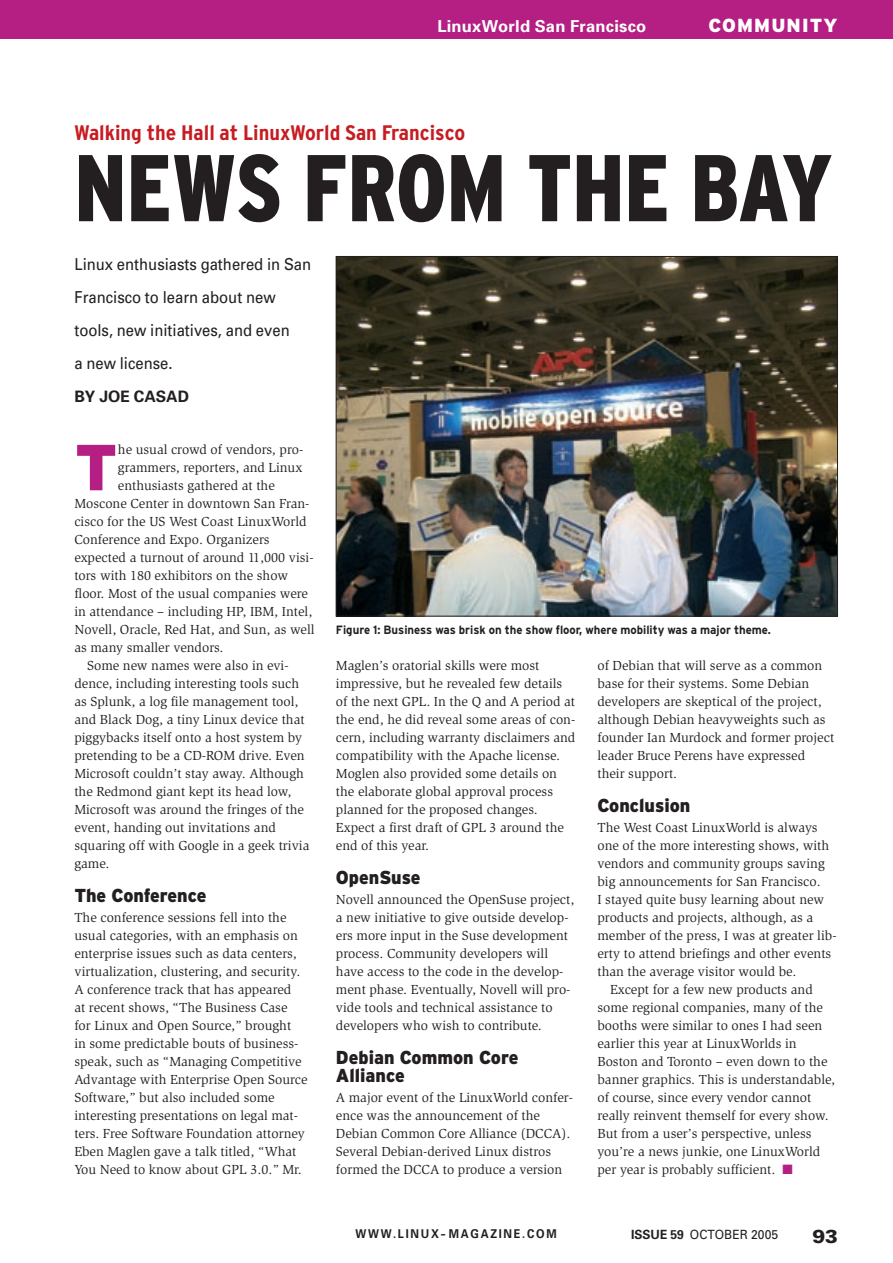
<style>
.page{position:relative;width:893px;height:1263px;background:#fff}
.page>*{position:absolute;margin:0;border:0;box-sizing:border-box;transform-origin:0 0}
._60_T{font:900 condensed 94.5px "Interstate";color:#231f20;scale:.95 1}
._12_L_Initial{font:900 64.95px "Interstate";color:#b51e83}
._62_TD{font:700 condensed 21px "Interstate";color:#c61c22;scale:1.1 1}
._95_R{font:900 18.9px "Interstate";letter-spacing:.06em;color:#fff}
.Pagina{font:900 18.9px "Univers";color:#231f20}
._19_ZT{font:900 18.75px/18px "Interstate";color:#231f20;scale:.95 1}
._65_V{font:16.5px/33px "Univers";color:#231f20;scale:.9 1}
._95_RSW{font:700 16.5px "Univers";letter-spacing:.015em;color:#fff}
._65_V-2{font:700 15.75px "Univers";color:#231f20}
._11_L_ohne{font:13.5px/18px "Slimbach";color:#231f20}
._10_L{font:13.5px/18px "Slimbach";color:#231f20}
._12_L_Initial-2{font:13.5px "Slimbach";color:#231f20}
.Marginalie{font:12.75px "Univers";color:#231f20;scale:.95 1}
.Maginalie_URL{font:700 12.15px "Univers";letter-spacing:.16em;color:#231f20;scale:.9 1}
._50_B{font:700 12px "Interstate";color:#231f20;scale:.95 1}
.s1{color:#b51e83}
.s2{font-weight:700}
</style>
<div class="page">
<img style="left:338px;top:258px;width:498px;height:356px">
<div style="left:0;top:0;width:893px;height:38px;background:#b51e83"></div>
<p class="_95_RSW" style="left:437px;top:16px;width:210px">LinuxWorld San Francisco</p>
<p class="_95_R" style="left:709px;top:15px;width:131px">COMMUNITY</p>
<p class="_62_TD" style="left:74px;top:121px;width:357px">Walking the Hall at LinuxWorld San Francisco</p>
<p class="_60_T" style="left:74px;top:136px;width:799px">NEWS FROM THE BAY</p>
<p class="_65_V" style="left:74px;top:247px;width:265px">Linux enthusiasts gathered in San<br>Francisco to learn about new tools, new initiatives, and even<br>a new license.</p>
<p class="_65_V-2" style="left:74px;top:386px;width:116px">BY JOE CASAD</p>
<p class="_12_L_Initial" style="left:74px;top:430px;width:45px">T</p>
<p class="_12_L_Initial-2" style="left:118px;top:442px;width:187px">he usual crowd of vendors, pro-</p>
<p class="_12_L_Initial-2" style="left:118px;top:460px;width:186px">grammers, reporters, and Linux</p>
<p class="_12_L_Initial-2" style="left:118px;top:478px;width:158px">enthusiasts gathered at the</p>
<p class="_12_L_Initial-2" style="left:74px;top:496px;width:237px">Moscone Center in downtown San Fran-</p>
<p class="_12_L_Initial-2" style="left:74px;top:514px;width:234px">cisco for the US West Coast LinuxWorld</p>
<p class="_12_L_Initial-2" style="left:74px;top:532px;width:197px">Conference and Expo. Organizers</p>
<p class="_12_L_Initial-2" style="left:74px;top:550px;width:241px">expected a turnout of around 11,000 visi-</p>
<p class="_12_L_Initial-2" style="left:74px;top:568px;width:215px">tors with 180 exhibitors on the show</p>
<p class="_12_L_Initial-2" style="left:74px;top:586px;width:235px">floor. Most of the usual companies were</p>
<p class="_12_L_Initial-2" style="left:74px;top:604px;width:239px">in attendance – including HP, IBM, Intel,</p>
<p class="_12_L_Initial-2" style="left:74px;top:622px;width:242px">Novell, Oracle, Red Hat, and Sun, as well</p>
<p class="_12_L_Initial-2" style="left:74px;top:640px;width:151px">as many smaller vendors.</p>
<p class="_10_L" style="left:74px;top:657px;width:237px;text-indent:13px">Some new names were also in evi&shy;dence, including interesting tools such as Splunk, a log file management tool, and Black Dog, a tiny Linux device that piggybacks itself onto a host system by pretending to be a CD-ROM drive. Even Microsoft couldn’t stay away. Although the Redmond giant kept its head low, Microsoft was around the fringes of the event, handing out invitations and squaring off with Google in a geek trivia game.</p>
<p class="_19_ZT" style="left:74px;top:886px;width:141px">The Conference</p>
<p class="_11_L_ohne" style="left:74px;top:909px;width:228px">The conference sessions fell into the usual categories, with an emphasis on enterprise issues such as data centers, virtualization, clustering, and security.</p>
<p class="_11_L_ohne" style="left:74px;top:981px;width:235px">A conference track that has appeared<br>at recent shows, “The Business Case<br>for Linux and Open Source,” brought<br>in some predictable bouts of business&shy;speak, such as “Managing Competitive Advantage with Enterprise Open Source Software,” but also included some interesting presentations on legal mat&shy;ters. Free Software Foundation attorney Eben Maglen gave a talk titled, “What You Need to know about GPL 3.0.” Mr.</p>
<p class="_50_B" style="left:336px;top:623px;width:459px">Figure 1: Business was brisk on the show floor, where mobility was a major theme.</p>
<p class="_11_L_ohne" style="left:336px;top:657px;width:241px">Maglen’s oratorial skills were most impressive, but he revealed few details of the next GPL. In the Q and A period at the end, he did reveal some areas of con&shy;cern, including warranty disclaimers and compatibility with the Apache license.<br>Moglen also provided some details on the elaborate global approval process planned for the proposed changes.<br>Expect a first draft of GPL 3 around the end of this year.</p>
<p class="_19_ZT" style="left:336px;top:868px;width:91px">OpenSuse</p>
<p class="_11_L_ohne" style="left:336px;top:891px;width:240px">Novell announced the OpenSuse project, a new initiative to give outside develop&shy;ers more input in the Suse development process. Community developers will have access to the code in the develop&shy;ment phase. Eventually, Novell will pro&shy;vide tools and technical assistance to developers who wish to contribute.</p>
<p class="_19_ZT" style="left:336px;top:1048px;width:194px">Debian Common Core<br>Alliance</p>
<p class="_11_L_ohne" style="left:336px;top:1089px;width:239px">A major event of the LinuxWorld confer&shy;ence was the announcement of the Debian Common Core Alliance (DCCA).<br>Several Debian-derived Linux distros formed the DCCA to produce a version</p>
<p class="_11_L_ohne" style="left:597px;top:657px;width:238px">of Debian that will serve as a common base for their systems. Some Debian developers are skeptical of the project, although Debian heavyweights such as founder Ian Murdock and former project leader Bruce Perens have expressed their support.</p>
<p class="_19_ZT" style="left:597px;top:796px;width:99px">Conclusion</p>
<p class="_11_L_ohne" style="left:597px;top:819px;width:241px">The West Coast LinuxWorld is always one of the more interesting shows, with vendors and community groups saving big announcements for San Francisco.<br>I stayed quite busy learning about new products and projects, although, as a member of the press, I was at greater lib&shy;erty to attend briefings and other events than the average visitor would be.</p>
<p class="_10_L" style="left:597px;top:981px;width:239px;text-indent:13px">Except for a few new products and some regional companies, many of the booths were similar to ones I had seen earlier this year at LinuxWorlds in Boston and Toronto – even down to the banner graphics. This is understandable, of course, since every vendor cannot really reinvent themself for every show.<br>But from a user’s perspective, unless you’re a news junkie, one LinuxWorld per year is probably sufficient. <span class="s1">■</span></p>
<p class="Maginalie_URL" style="left:355px;top:1226px;width:225px">WWW.LINUX-MAGAZINE.COM</p>
<p class="Marginalie" style="left:631px;top:1226px;width:156px"><span class="s2">ISSUE 59</span> OCTOBER 2005</p>
<p class="Pagina" style="left:812px;top:1225px;width:27px">93</p>
</div>
